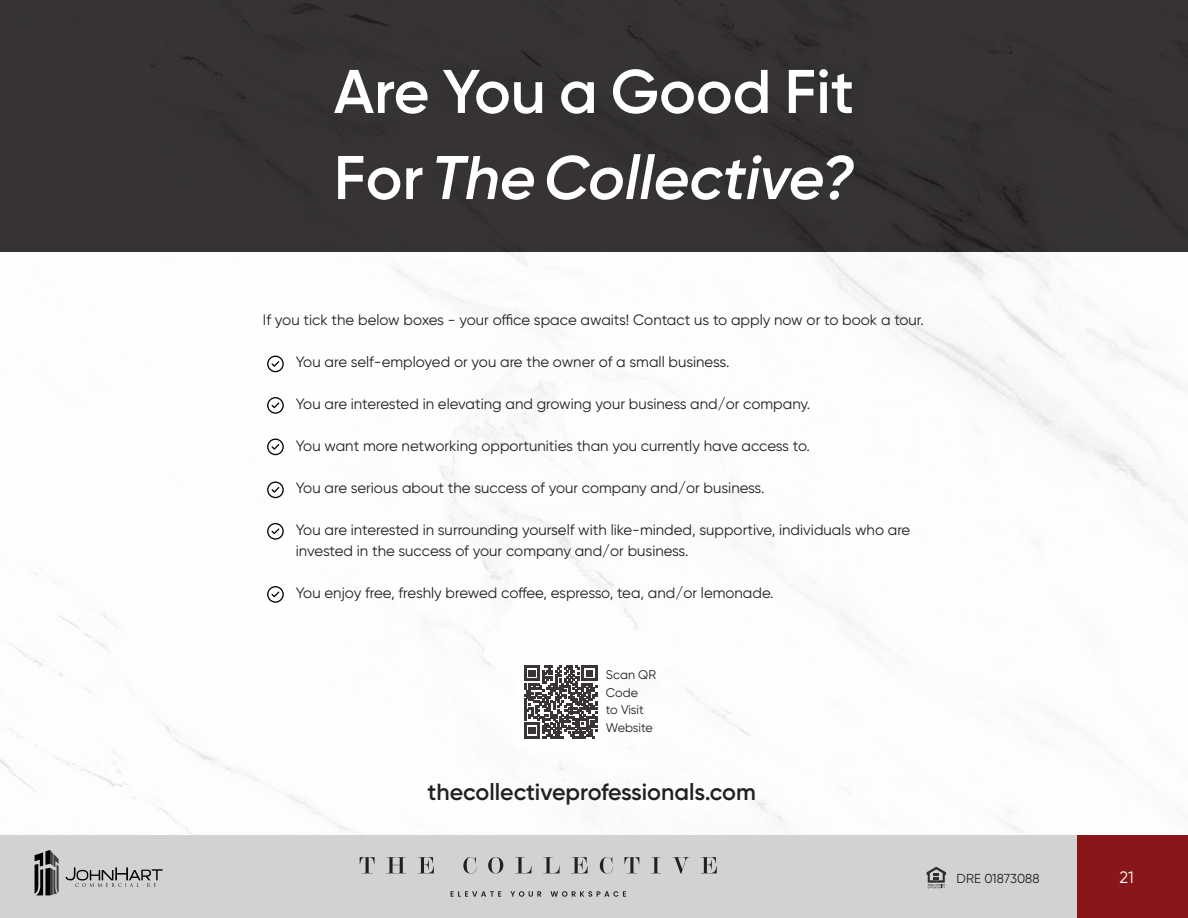
<style>
.page{position:relative;width:1188px;height:918px;background:#fff}
.page>*{position:absolute;margin:0;border:0;box-sizing:border-box;transform-origin:0 0}
.t1{font:italic 600 61.5px "Gilroy";letter-spacing:-.005em;color:#fff}
.t2{font:600 61.5px "Gilroy";color:#fff}
.t3{font:600 23.25px "Gilroy";letter-spacing:-.005em;color:#231f20}
.t4{font:16.5px "Gilroy";color:#fff}
.t5{font:15px/21px "Gilroy";color:#231f20}
.t6{font:13.05px "Gilroy";color:#231f20}
.t7{font:12.6px/17.5px "Gilroy";letter-spacing:-.005em;color:#231f20}
.s1{font-style:normal}
</style>
<div class="page">
<div style="left:1076px;top:836px;width:112px;height:82px;background:#891619"></div>
<div style="left:0;top:836px;width:1076px;height:82px;background:#d1d2d4"></div>
<svg style="left:35px;top:850px;width:24px;height:45px"></svg>
<svg style="left:66px;top:867px;width:97px;height:20px"></svg>
<svg style="left:927px;top:867px;width:19px;height:21px"></svg>
<svg style="left:360px;top:857px;width:15px;height:16px"></svg>
<svg style="left:386px;top:857px;width:20px;height:16px"></svg>
<svg style="left:418px;top:857px;width:16px;height:16px"></svg>
<svg style="left:463px;top:857px;width:13px;height:17px"></svg>
<svg style="left:488px;top:857px;width:15px;height:17px"></svg>
<svg style="left:515px;top:857px;width:16px;height:16px"></svg>
<svg style="left:543px;top:857px;width:17px;height:16px"></svg>
<svg style="left:571px;top:857px;width:17px;height:16px"></svg>
<svg style="left:600px;top:857px;width:13px;height:17px"></svg>
<svg style="left:624px;top:857px;width:15px;height:16px"></svg>
<svg style="left:651px;top:857px;width:10px;height:16px"></svg>
<svg style="left:672px;top:857px;width:17px;height:17px"></svg>
<svg style="left:700px;top:857px;width:17px;height:16px"></svg>
<svg style="left:451px;top:891px;width:50px;height:6px"></svg>
<svg style="left:510px;top:891px;width:31px;height:6px"></svg>
<svg style="left:551px;top:891px;width:75px;height:6px"></svg>
<img style="left:0;top:0;width:1188px;height:834px">
<svg style="left:267px;top:356px;width:17px;height:16px"></svg>
<svg style="left:267px;top:397px;width:17px;height:17px"></svg>
<svg style="left:267px;top:439px;width:17px;height:16px"></svg>
<svg style="left:267px;top:482px;width:17px;height:16px"></svg>
<svg style="left:267px;top:523px;width:17px;height:17px"></svg>
<svg style="left:267px;top:586px;width:17px;height:17px"></svg>
<div style="left:515px;top:657px;width:91px;height:90px;background:#fff"></div>
<svg style="left:524px;top:665px;width:73px;height:73px"></svg>
<p class="t2" style="left:334px;top:53px;width:522px">Are You a Good Fit</p>
<p class="t1" style="left:334px;top:139px;width:522px"><span class="s1">For</span> The Collective?</p>
<p class="t5" style="left:263px;top:309px;width:663px">If you tick the below boxes - your office space awaits! Contact us to apply now or to book a tour.</p>
<p class="t5" style="left:296px;top:351px;width:435px">You are self-employed or you are the owner of a small business.</p>
<p class="t5" style="left:296px;top:393px;width:516px">You are interested in elevating and growing your business and/or company.</p>
<p class="t5" style="left:296px;top:435px;width:516px">You want more networking opportunities than you currently have access to.</p>
<p class="t5" style="left:296px;top:477px;width:470px">You are serious about the success of your company and/or business.</p>
<p class="t5" style="left:296px;top:519px;width:616px">You are interested in surrounding yourself with like-minded, supportive, individuals who are invested in the success of your company and/or business.</p>
<p class="t5" style="left:296px;top:582px;width:479px">You enjoy free, freshly brewed coffee, espresso, tea, and/or lemonade.</p>
<p class="t7" style="left:606px;top:666px;width:52px">Scan QR<br>Code<br>to Visit<br>Website</p>
<p class="t3" style="left:428px;top:778px;width:330px">thecollectiveprofessionals.com</p>
<p class="t6" style="left:957px;top:870px;width:84px">DRE 01873088</p>
<p class="t4" style="left:1120px;top:868px;width:16px">21</p>
</div>
